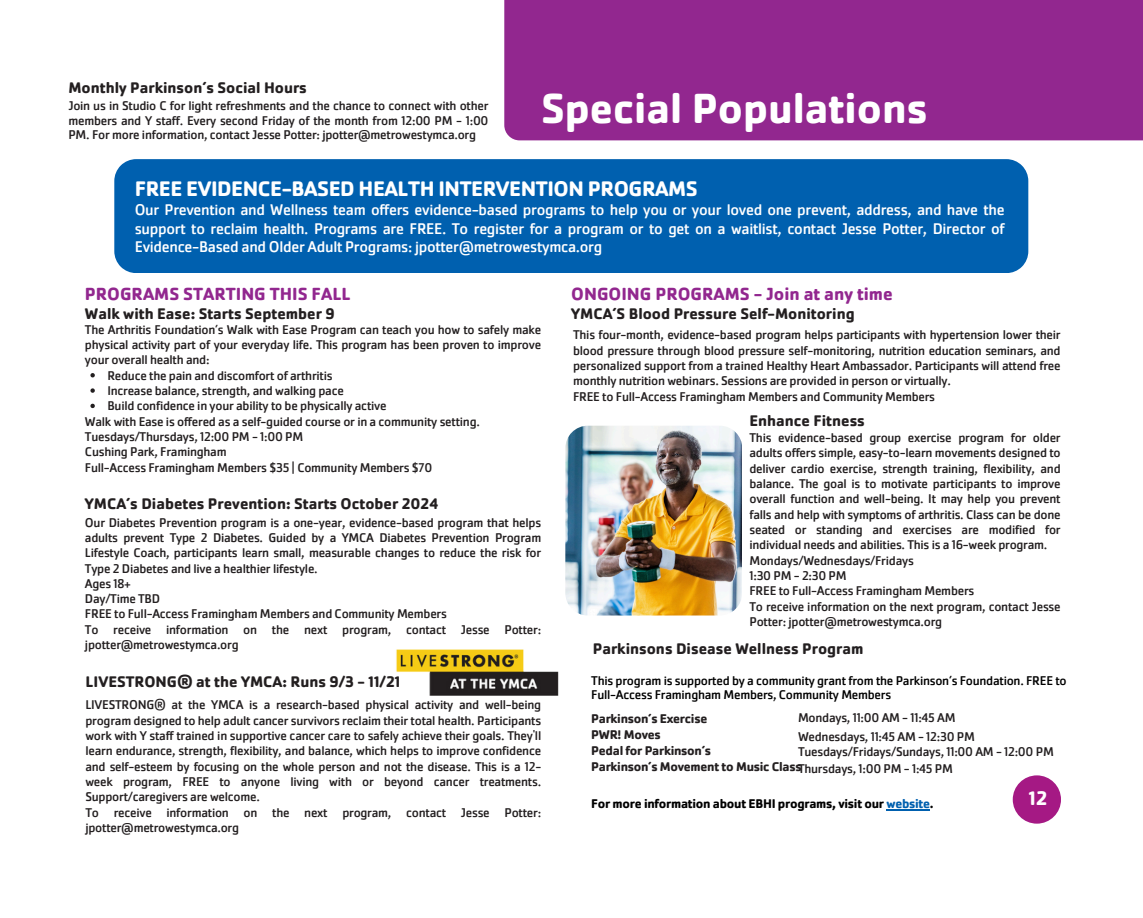
<style>
.page{position:relative;width:1143px;height:918px;background:#fff}
.page>*{position:absolute;margin:0;border:0;box-sizing:border-box;transform-origin:0 0}
.t1{font:700 43.8px "Cachet Pro";color:#fff}
.t2{font:700 21.9px "Cachet Pro";letter-spacing:-.02em;color:#fff}
.t3{font:700 20.4px "Cachet Pro";color:#fff}
.t4{font:700 18.3px "Cachet Pro";color:#92278f}
.t5{font:16.05px/18.6px "Cachet Pro";letter-spacing:-.02em;color:#fff;text-align:justify}
.t6{font:700 15.9px "Cachet Pro";color:#231f20}
.t7{font:13.2px/15.3px "Cachet Pro";letter-spacing:-.02em;color:#231f20}
.t8{font:13.2px/14.2px "Cachet Pro";letter-spacing:-.02em;color:#000}
.t9{font:700 13.2px "Cachet Pro";letter-spacing:-.02em;color:#231f20}
.t10{font:700 13.2px "Cachet Pro";letter-spacing:-.02em;color:#000}
.s1{color:#0060af}
</style>
<div class="page">
<div style="left:114px;top:159px;width:914px;height:114px;background:#0060af"></div>
<img style="left:396px;top:649px;width:163px;height:47px">
<img style="left:565px;top:426px;width:177px;height:189px;border-radius:22px">
<div style="left:504px;top:0;width:639px;height:141px;background:#92278f"></div>
<svg style="left:90px;top:373px;width:5px;height:4px"></svg>
<svg style="left:90px;top:388px;width:5px;height:5px"></svg>
<svg style="left:90px;top:404px;width:5px;height:4px"></svg>
<div style="left:1013px;top:775px;width:48px;height:49px;background:#a51984;border-radius:50%"></div>
<hr style="left:886px;top:809px;width:44px;height:2px;background:#0060af">
<h5 class="t6" style="left:68px;top:77px;width:240px">Monthly Parkinson’s Social Hours</h5>
<h5 class="t7" style="left:68px;top:99px;width:422px;line-height:14.2px;text-align:justify">Join us in Studio C for light refreshments and the chance to connect with other members and Y staff. Every second Friday of the month from 12:00 PM - 1:00<br>PM. For more information, contact Jesse Potter: jpotter@metrowestymca.org</h5>
<p class="t1" style="left:541px;top:81px;width:388px">Special Populations</p>
<h5 class="t2" style="left:135px;top:175px;width:565px">FREE EVIDENCE-BASED HEALTH INTERVENTION PROGRAMS</h5>
<h5 class="t5" style="left:135px;top:200px;width:871px">Our Prevention and Wellness team offers evidence-based programs to help you or your loved one prevent, address, and have the support to reclaim health. Programs are FREE. To register for a program or to get on a waitlist, contact Jesse Potter, Director of Evidence-Based and Older Adult Programs: jpotter@metrowestymca.org</h5>
<p class="t4" style="left:85px;top:282px;width:267px">PROGRAMS STARTING THIS FALL</p>
<h3 class="t4" style="left:571px;top:282px;width:323px">ONGOING PROGRAMS - Join at any time</h3>
<h4 class="t6" style="left:571px;top:304px;width:285px">YMCA’S Blood Pressure Self-Monitoring</h4>
<h5 class="t7" style="left:573px;top:327px;width:489px">This four-month, evidence-based program helps participants with hypertension lower their blood pressure through blood pressure self-monitoring, nutrition education seminars, and personalized support from a trained Healthy Heart Ambassador. Participants will attend free monthly nutrition webinars. Sessions are provided in person or virtually.<br>FREE to Full-Access Framingham Members and Community Members</h5>
<p class="t6" style="left:85px;top:304px;width:251px">Walk with Ease: Starts September 9</p>
<p class="t7" style="left:85px;top:322px;width:458px;text-align:justify">The Arthritis Foundation’s Walk with Ease Program can teach you how to safely make physical activity part of your everyday life. This program has been proven to improve your overall health and:</p>
<h5 class="t7" style="left:107px;top:368px;width:227px">Reduce the pain and discomfort of arthritis</h5>
<h4 class="t7" style="left:107px;top:383px;width:238px">Increase balance, strength, and walking pace</h4>
<h5 class="t7" style="left:107px;top:398px;width:281px">Build confidence in your ability to be physically active</h5>
<p class="t7" style="left:85px;top:413px;width:396px">Walk with Ease is offered as a self-guided course or in a community setting.<br>Tuesdays/Thursdays, 12:00 PM - 1:00 PM<br>Cushing Park, Framingham<br>Full-Access Framingham Members $35 | Community Members $70</p>
<h4 class="t6" style="left:750px;top:410px;width:117px">Enhance Fitness</h4>
<h5 class="t7" style="left:750px;top:430px;width:313px">This evidence-based group exercise program for older adults offers simple, easy-to-learn movements designed to deliver cardio exercise, strength training, flexibility, and balance. The goal is to motivate participants to improve overall function and well-being. It may help you prevent falls and help with symptoms of arthritis. Class can be done seated or standing and exercises are modified for individual needs and abilities. This is a 16-week program.<br>Mondays/Wednesdays/Fridays<br>1:30 PM - 2:30 PM<br>FREE to Full-Access Framingham Members<br>To receive information on the next program, contact Jesse Potter: jpotter@metrowestymca.org</h5>
<h4 class="t6" style="left:85px;top:494px;width:355px">YMCA’s Diabetes Prevention: Starts October 2024</h4>
<h5 class="t7" style="left:85px;top:514px;width:458px">Our Diabetes Prevention program is a one-year, evidence-based program that helps adults prevent Type 2 Diabetes. Guided by a YMCA Diabetes Prevention Program Lifestyle Coach, participants learn small, measurable changes to reduce the risk for Type 2 Diabetes and live a healthier lifestyle.<br>Ages 18+<br>Day/Time TBD<br>FREE to Full-Access Framingham Members and Community Members<br>To receive information on the next program, contact Jesse Potter: jpotter@metrowestymca.org</h5>
<p class="t6" style="left:593px;top:639px;width:272px">Parkinsons Disease Wellness Program</p>
<h4 class="t8" style="left:591px;top:673px;width:477px">This program is supported by a community grant from the Parkinson’s Foundation. FREE to<br>Full-Access Framingham Members, Community Members</h4>
<h5 class="t9" style="left:591px;top:710px;width:118px">Parkinson’s Exercise</h5>
<h4 class="t9" style="left:591px;top:727px;width:71px">PWR! Moves</h4>
<h5 class="t9" style="left:591px;top:742px;width:121px">Pedal for Parkinson’s</h5>
<h5 class="t9" style="left:591px;top:759px;width:212px">Parkinson’s Movement to Music Class</h5>
<h1 class="t6" style="left:85px;top:672px;width:316px">LIVESTRONG® at the YMCA: Runs 9/3 - 11/21</h1>
<h4 class="t7" style="left:85px;top:697px;width:457px">LIVESTRONG® at the YMCA is a research-based physical activity and well-being program designed to help adult cancer survivors reclaim their total health. Participants work with Y staff trained in supportive cancer care to safely achieve their goals. They'll learn endurance, strength, flexibility, and balance, which helps to improve confidence and self-esteem by focusing on the whole person and not the disease. This is a 12- week program, FREE to anyone living with or beyond cancer treatments.<br>Support/caregivers are welcome.<br>To receive information on the next program, contact Jesse Potter: jpotter@metrowestymca.org</h4>
<h5 class="t7" style="left:798px;top:710px;width:159px">Mondays, 11:00 AM - 11:45 AM</h5>
<h5 class="t7" style="left:798px;top:728px;width:178px">Wednesdays, 11:45 AM - 12:30 PM</h5>
<h5 class="t7" style="left:798px;top:744px;width:257px">Tuesdays/Fridays/Sundays, 11:00 AM - 12:00 PM</h5>
<h5 class="t7" style="left:798px;top:761px;width:156px">Thursdays, 1:00 PM - 1:45 PM</h5>
<h5 class="t3" style="left:1029px;top:785px;width:20px">12</h5>
<p class="t10" style="left:591px;top:796px;width:344px">For more information about EBHI programs, visit our <span class="s1">website</span>.</p>
</div>
